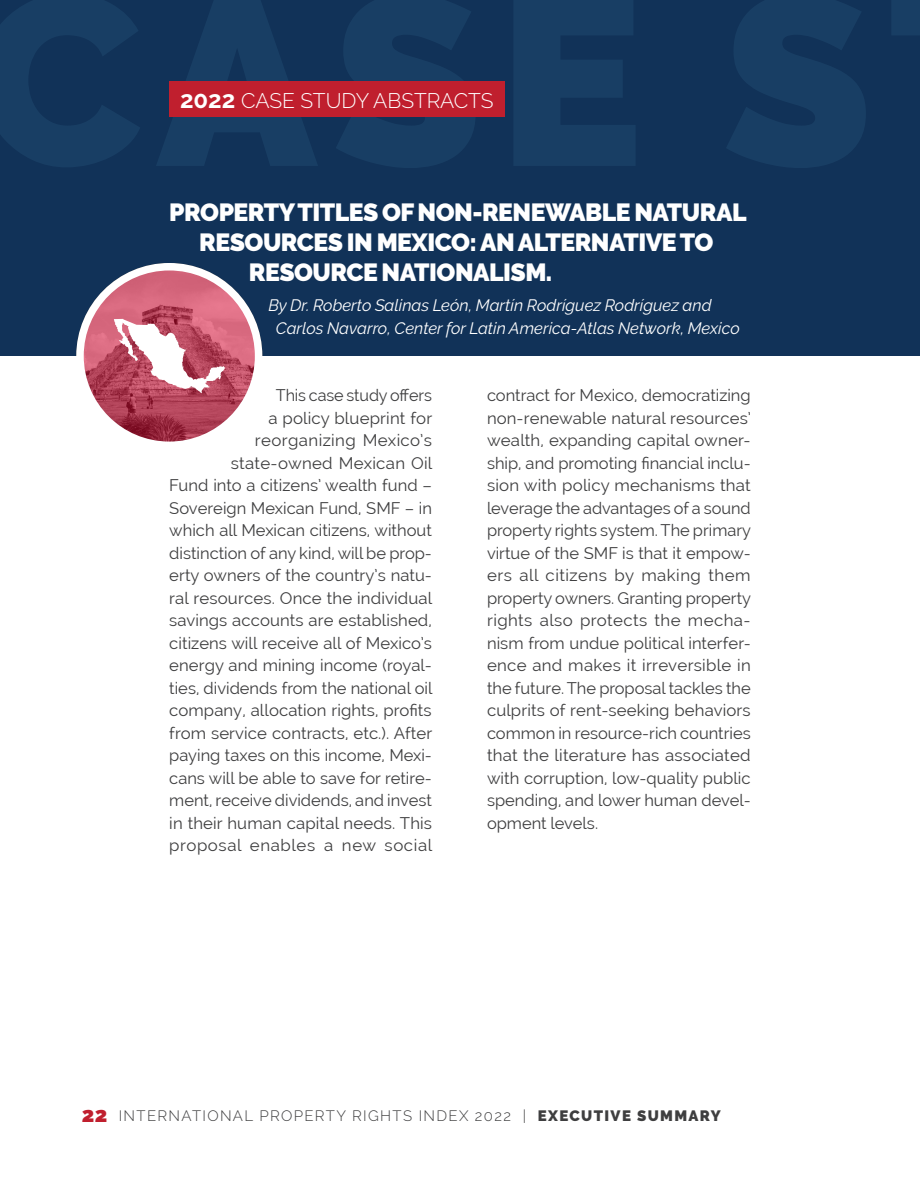
<style>
.page{position:relative;width:920px;height:1190px;background:#fff}
.page>*{position:absolute;margin:0;border:0;box-sizing:border-box;transform-origin:0 0}
.Case_Study_Title{font:900 24.75px "Raleway";letter-spacing:-.02em;color:#fff}
.t1{font:300 21px "Raleway";letter-spacing:-.005em;color:#fff}
.Body_Copy{font:16.5px/22.5px "Raleway";letter-spacing:.005em;color:#3e3e3f;text-align:right}
.Case_Study_-_Author{font:italic 16.5px/22.5px "Raleway";color:#fff}
.t2{font:300 15px "Raleway";letter-spacing:.09em;color:#3e3e3f}
.s1{font-weight:700;font-size:24px}
.s2{font-weight:900;font-size:21px;color:#c01f2e}
.s3{font-weight:900}
</style>
<div class="page">
<div style="left:0;top:0;width:919px;height:355px;background:#113258"></div>
<div style="left:169px;top:82px;width:335px;height:35px;background:#c01f2e"></div>
<img style="left:82px;top:267px;width:176px;height:60px">
<svg style="left:80px;top:267px;width:178px;height:178px;background:#c55f73"></svg>
<div style="left:76px;top:263px;width:186px;height:186px;border:8px solid #fff;border-radius:50%"></div>
<svg style="left:114px;top:319px;width:111px;height:74px"></svg>
<p class="t1" style="left:180px;top:88px;width:315px"><span class="s1">2022</span> CASE STUDY ABSTRACTS</p>
<p class="Case_Study_Title" style="left:169px;top:198px;width:578px">PROPERTY TITLES OF NON-RENEWABLE NATURAL</p>
<p class="Case_Study_Title" style="left:199px;top:228px;width:515px">RESOURCES IN MEXICO: AN ALTERNATIVE TO</p>
<p class="Case_Study_Title" style="left:249px;top:258px;width:305px">RESOURCE NATIONALISM.</p>
<p class="Case_Study_-_Author" style="left:276px;top:294px;width:465px;text-indent:-8px">By Dr. Roberto Salinas León, Martín Rodríguez Rodríguez and<br>Carlos Navarro, Center for Latin America-Atlas Network, Mexico</p>
<p class="Body_Copy" style="left:169px;top:384px;width:264px">This case study offers<br>a policy blueprint for reorganizing Mexico’s state-owned Mexican Oil<br>Fund into a citizens’ wealth fund –<br>Sovereign Mexican Fund, SMF – in which all Mexican citizens, without distinction of any kind, will be prop&shy;erty owners of the country’s natu&shy;ral resources. Once the individual savings accounts are established, citizens will receive all of Mexico’s energy and mining income (royal&shy;ties, dividends from the national oil company, allocation rights, profits from service contracts, etc.). After paying taxes on this income, Mexi&shy;cans will be able to save for retire&shy;ment, receive dividends, and invest in their human capital needs. This proposal enables a new social</p>
<p class="Body_Copy" style="left:487px;top:384px;width:266px;text-align:justify">contract for Mexico, democratizing non-renewable natural resources’ wealth, expanding capital owner&shy;ship, and promoting financial inclu&shy;sion with policy mechanisms that leverage the advantages of a sound property rights system. The primary virtue of the SMF is that it empow&shy;ers all citizens by making them property owners. Granting property rights also protects the mecha&shy;nism from undue political interfer&shy;ence and makes it irreversible in the future. The proposal tackles the culprits of rent-seeking behaviors common in resource-rich countries that the literature has associated with corruption, low-quality public spending, and lower human devel&shy;opment levels.</p>
<p class="t2" style="left:82px;top:1107px;width:640px"><span class="s2">22</span> INTERNATIONAL PROPERTY RIGHTS INDEX 2022 | <span class="s3">EXECUTIVE SUMMARY</span></p>
</div>
